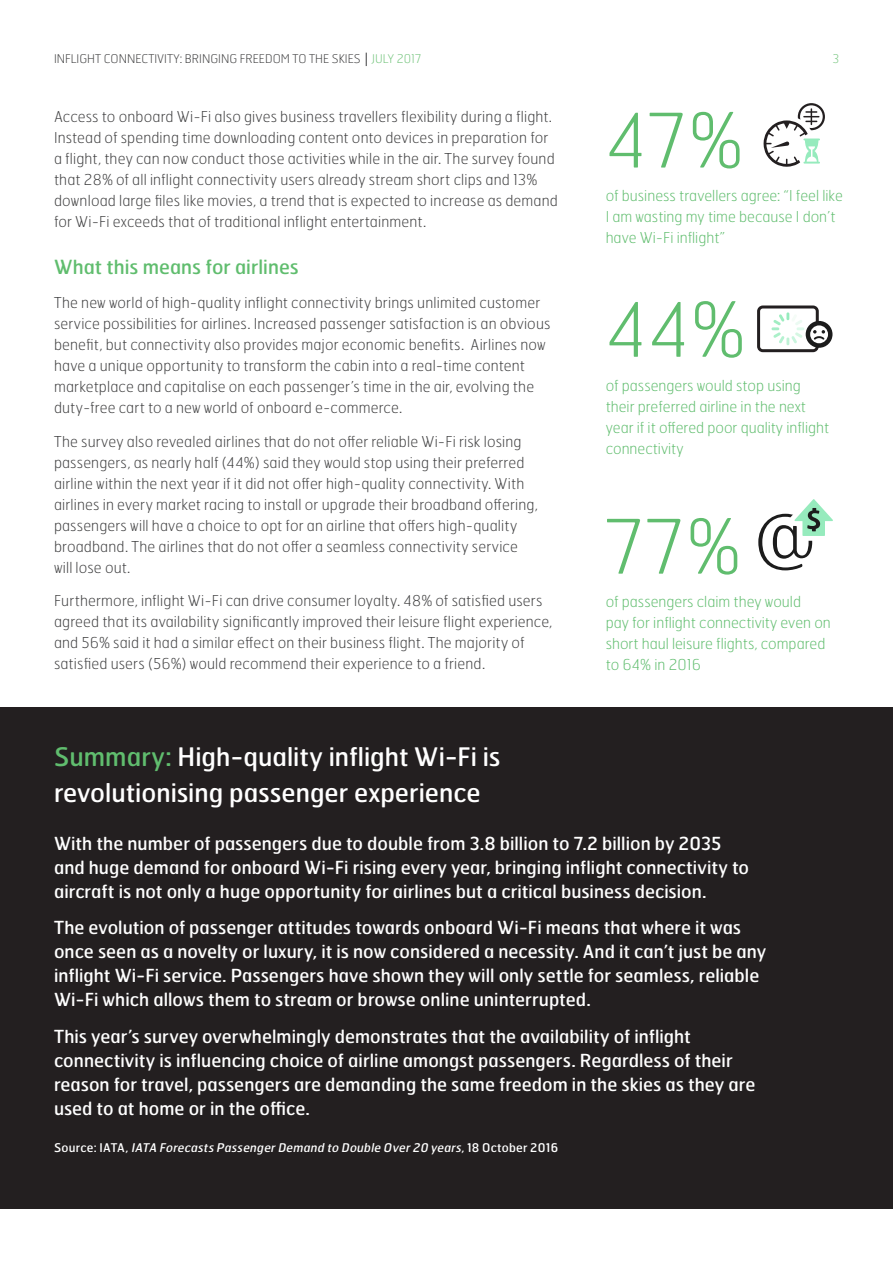
<style>
.page{position:relative;width:893px;height:1263px;background:#fff}
.page>*{position:absolute;margin:0;border:0;box-sizing:border-box;transform-origin:0 0}
.t1{font:100 75.15px "Hermes FB";color:#1c1c1c}
.t2{font:100 74.85px "Hermes FB";color:#60bd6e}
.t3{font:25.5px/36px "Hermes FB";color:#fff}
.t4{font:19.5px "Hermes FB";color:#60bd6e}
.t5{font:18px/24px "Hermes FB";color:#fff}
.t6{font:100 15px/21px "Hermes FB";letter-spacing:.01em;color:#3e3e3f}
.t7{font:100 15px/21px "Hermes FB";color:#60bd6e}
.t8{font:italic 12px "Hermes FB";color:#fff}
.t9{font:100 12px "Hermes FB";color:#3e3e3f}
.t10{font:100 12px "Hermes FB";color:#71c37a}
.s1{color:#71c37a}
.s2{color:#60bd6e}
.s3{font-style:normal}
</style>
<div class="page">
<div style="left:0;top:707px;width:893px;height:502px;background:#231f20"></div>
<svg style="left:757px;top:305px;width:75px;height:48px"></svg>
<svg style="left:794px;top:499px;width:39px;height:37px"></svg>
<svg style="left:764px;top:103px;width:61px;height:64px"></svg>
<svg style="left:366px;top:53px;width:1px;height:13px"></svg>
<p class="t9" style="left:54px;top:51px;width:369px">INFLIGHT CONNECTIVITY: BRINGING FREEDOM TO THE SKIES <span class="s1">JULY 2017</span></p>
<p class="t10" style="left:833px;top:51px;width:8px">3</p>
<p class="t6" style="left:54px;top:106px;width:505px">Access to onboard Wi-Fi also gives business travellers flexibility during a flight.<br>Instead of spending time downloading content onto devices in preparation for a flight, they can now conduct those activities while in the air. The survey found that 28% of all inflight connectivity users already stream short clips and 13% download large files like movies, a trend that is expected to increase as demand for Wi-Fi exceeds that of traditional inflight entertainment.</p>
<p class="t4" style="left:54px;top:254px;width:246px">What this means for airlines</p>
<p class="t6" style="left:54px;top:291px;width:498px">The new world of high-quality inflight connectivity brings unlimited customer service possibilities for airlines. Increased passenger satisfaction is an obvious benefit, but connectivity also provides major economic benefits. Airlines now have a unique opportunity to transform the cabin into a real-time content marketplace and capitalise on each passenger’s time in the air, evolving the duty-free cart to a new world of onboard e-commerce.</p>
<p class="t6" style="left:54px;top:430px;width:485px">The survey also revealed airlines that do not offer reliable Wi-Fi risk losing passengers, as nearly half (44%) said they would stop using their preferred airline within the next year if it did not offer high-quality connectivity. With airlines in every market racing to install or upgrade their broadband offering, passengers will have a choice to opt for an airline that offers high-quality broadband. The airlines that do not offer a seamless connectivity service will lose out.</p>
<p class="t6" style="left:54px;top:590px;width:500px">Furthermore, inflight Wi-Fi can drive consumer loyalty. 48% of satisfied users agreed that its availability significantly improved their leisure flight experience, and 56% said it had a similar effect on their business flight. The majority of satisfied users (56%) would recommend their experience to a friend.</p>
<p class="t3" style="left:54px;top:738px;width:448px"><span class="s2">Summary:</span> High-quality inflight Wi-Fi is revolutionising passenger experience</p>
<p class="t2" style="left:606px;top:93px;width:139px">47%</p>
<p class="t7" style="left:606px;top:185px;width:239px">of business travellers agree: “I feel like<br>I am wasting my time because I don’t have Wi-Fi inflight”</p>
<p class="t2" style="left:606px;top:283px;width:141px">44%</p>
<p class="t7" style="left:606px;top:374px;width:225px">of passengers would stop using their preferred airline in the next year if it offered poor quality inflight connectivity</p>
<h1 class="t1" style="left:755px;top:493px;width:62px">@</h1>
<p class="t2" style="left:606px;top:499px;width:136px">77%</p>
<p class="t7" style="left:606px;top:591px;width:227px">of passengers claim they would<br>pay for inflight connectivity even on short haul leisure flights, compared to 64% in 2016</p>
<p class="t5" style="left:54px;top:830px;width:697px">With the number of passengers due to double from 3.8 billion to 7.2 billion by 2035 and huge demand for onboard Wi-Fi rising every year, bringing inflight connectivity to aircraft is not only a huge opportunity for airlines but a critical business decision.</p>
<p class="t5" style="left:54px;top:915px;width:714px">The evolution of passenger attitudes towards onboard Wi-Fi means that where it was once seen as a novelty or luxury, it is now considered a necessity. And it can’t just be any inflight Wi-Fi service. Passengers have shown they will only settle for seamless, reliable Wi-Fi which allows them to stream or browse online uninterrupted.</p>
<p class="t5" style="left:54px;top:1024px;width:703px">This year’s survey overwhelmingly demonstrates that the availability of inflight connectivity is influencing choice of airline amongst passengers. Regardless of their reason for travel, passengers are demanding the same freedom in the skies as they are used to at home or in the office.</p>
<p class="t8" style="left:54px;top:1140px;width:506px"><span class="s3">S o u r c e : I ATA ,</span> IATA Forecasts PassengerDemand to Double Over20 years<span class="s3">, 1 8 O c t o b e r 2 0 1 6</span></p>
</div>
